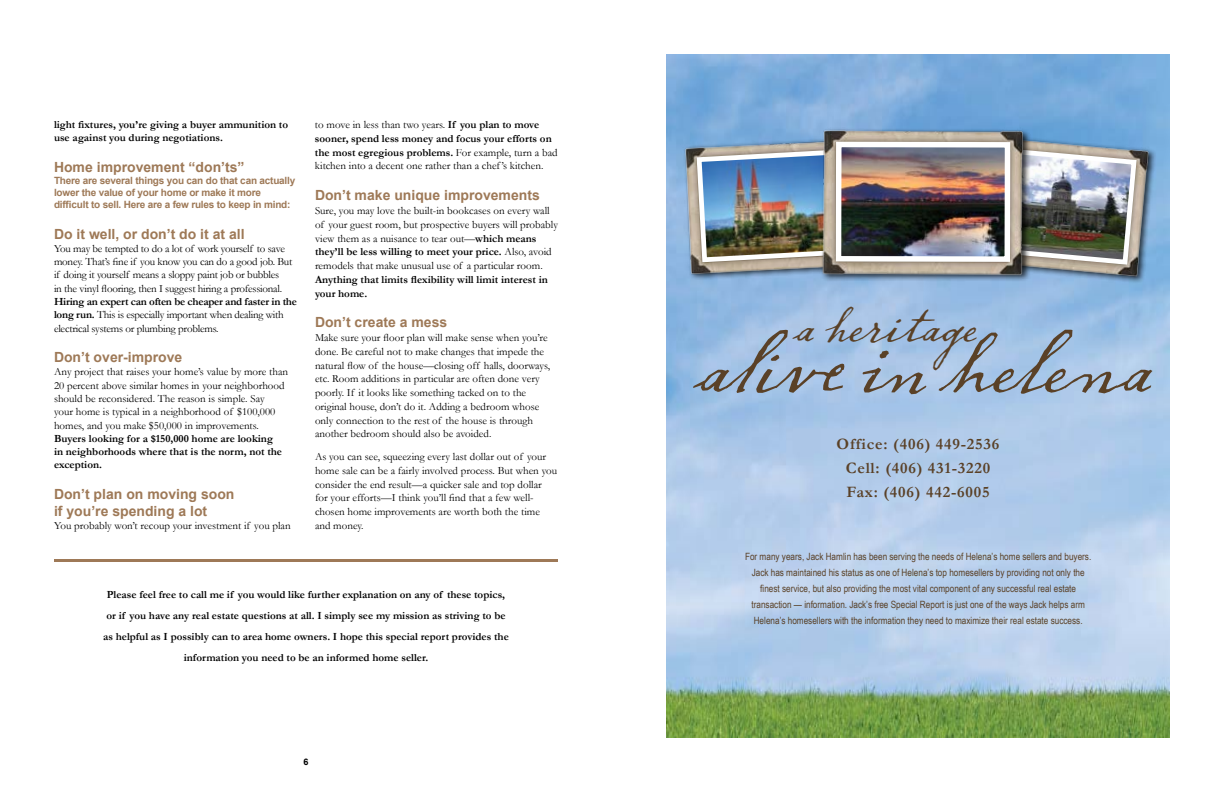
<style>
.page{position:relative;width:1224px;height:792px;background:#fff}
.page>*{position:absolute;margin:0;border:0;box-sizing:border-box;transform-origin:0 0}
.t1{font:68.9px "Dear Sarah";color:#5a4127}
.t2{font:41.3px "Dear Sarah";color:#5a4127}
.t3{font:700 16px/24px "Garamond";letter-spacing:.05em;color:#5a4127;text-align:center}
.t4{font:700 14px/16.9px "Arial";color:#9e7957}
.t5{font:11px/13.8px "Garamond";color:#000}
.t6{font:700 11px/13.3px "Garamond";color:#000}
.t7{font:11px/13.3px "Garamond";letter-spacing:-.02em;color:#000}
.t8{font:10px/16px "Arial Narrow";color:#5a4127;text-align:center}
.t9{font:700 10px/12.1px "Arial";letter-spacing:-.02em;color:#9e7957}
.t10{font:700 9px "Arial";color:#000}
.s1{font-weight:700}
</style>
<div class="page">
<hr style="left:54px;top:559px;width:504px;height:3px;background:#9e7957">
<img style="left:666px;top:54px;width:504px;height:684px">
<div style="left:683px;top:135px;width:192px;height:145px;background:#000;opacity:.75"></div>
<img style="left:680px;top:132px;width:138px;height:143px">
<div style="left:691px;top:144px;width:169px;height:124px;background:#000;opacity:.44"></div>
<div style="left:961px;top:133px;width:196px;height:151px;background:#000;opacity:.75"></div>
<img style="left:1031px;top:128px;width:121px;height:150px">
<div style="left:970px;top:141px;width:172px;height:129px;background:#000;opacity:.44"></div>
<div style="left:820px;top:127px;width:211px;height:155px;background:#000;opacity:.75"></div>
<img style="left:818px;top:122px;width:208px;height:154px">
<div style="left:830px;top:136px;width:185px;height:131px;background:#000;opacity:.44"></div>
<img style="left:694px;top:139px;width:445px;height:128px">
<p class="t6" style="left:54px;top:118px;width:236px">light fixtures, you’re giving a buyer ammunition to use against you during negotiations.</p>
<p class="t4" style="left:54px;top:159px;width:192px">Home improvement “don’ts”</p>
<p class="t9" style="left:54px;top:175px;width:243px">There are several things you can do that can actually lower the value of your home or make it more difficult to sell. Here are a few rules to keep in mind:</p>
<p class="t4" style="left:54px;top:226px;width:192px">Do it well, or don’t do it at all</p>
<p class="t7" style="left:54px;top:242px;width:240px">You may be tempted to do a lot of work yourself to save money. That’s fine if you know you can do a good job. But if doing it yourself means a sloppy paint job or bubbles<br>in the vinyl flooring, then I suggest hiring a professional.</p>
<p class="t7" style="left:54px;top:295px;width:244px"><span class="s1">Hiring an expert can often be cheaper and faster in the long run.</span> This is especially important when dealing with electrical systems or plumbing problems.</p>
<p class="t4" style="left:54px;top:349px;width:130px">Don’t over-improve</p>
<p class="t5" style="left:54px;top:365px;width:236px;line-height:13.3px">Any project that raises your home’s value by more than 20 percent above similar homes in your neighborhood should be reconsidered. The reason is simple. Say<br>your home is typical in a neighborhood of $100,000 homes, and you make $50,000 in improvements.</p>
<p class="t6" style="left:54px;top:432px;width:230px">Buyers looking for a $150,000 home are looking in neighborhoods where that is the norm, not the exception.</p>
<p class="t4" style="left:54px;top:486px;width:182px">Don’t plan on moving soon if you’re spending a lot</p>
<p class="t5" style="left:54px;top:519px;width:238px">You probably won’t recoup your investment if you plan</p>
<p class="t5" style="left:315px;top:118px;width:244px">to move in less than two years. <span class="s1">If you plan to move sooner, spend less money and focus your efforts on the most egregious problems.</span> For example, turn a bad kitchen into a decent one rather than a chef ’s kitchen.</p>
<p class="t4" style="left:315px;top:187px;width:226px">Don’t make unique improvements</p>
<p class="t5" style="left:315px;top:204px;width:244px">Sure, you may love the built-in bookcases on every wall of your guest room, but prospective buyers will probably view them as a nuisance to tear out—<span class="s1">which means they’ll be less willing to meet your price.</span> Also, avoid remodels that make unusual use of a particular room.</p>
<p class="t6" style="left:315px;top:272px;width:234px;line-height:13.8px">Anything that limits flexibility will limit interest in your home.</p>
<p class="t4" style="left:315px;top:315px;width:134px">Don’t create a mess</p>
<p class="t5" style="left:315px;top:331px;width:237px">Make sure your floor plan will make sense when you’re done. Be careful not to make changes that impede the natural flow of the house—closing off halls, doorways, etc. Room additions in particular are often done very poorly. If it looks like something tacked on to the original house, don’t do it. Adding a bedroom whose only connection to the rest of the house is through another bedroom should also be avoided.</p>
<p class="t5" style="left:315px;top:450px;width:244px">As you can see, squeezing every last dollar out of your home sale can be a fairly involved process. But when you consider the end result—a quicker sale and top dollar for your efforts—I think you’ll find that a few well&shy;chosen home improvements are worth both the time and money.</p>
<p class="t6" style="left:103px;top:584px;width:407px;line-height:21px;text-align:center">Please feel free to call me if you would like further explanation on any of these topics, or if you have any real estate questions at all. I simply see my mission as striving to be as helpful as I possibly can to area home owners. I hope this special report provides the information you need to be an informed home seller.</p>
<p class="t10" style="left:304px;top:755px;width:7px">6</p>
<h2 class="t2" style="left:793px;top:303px;width:185px">a heritage</h2>
<h1 class="t1" style="left:693px;top:327px;width:461px">alive in helena</h1>
<h3 class="t3" style="left:837px;top:432px;width:164px">Office: (406) 449-2536<br>Cell: (406) 431-3220<br>Fax: (406) 442-6005</h3>
<p class="t8" style="left:745px;top:548px;width:348px">For many years, Jack Hamlin has been serving the needs of Helena’s home sellers and buyers.<br>Jack has maintained his status as one of Helena’s top homesellers by providing not only the finest service, but also providing the most vital component of any successful real estate transaction — information. Jack’s free Special Report is just one of the ways Jack helps arm Helena’s homesellers with the information they need to maximize their real estate success.</p>
</div>
